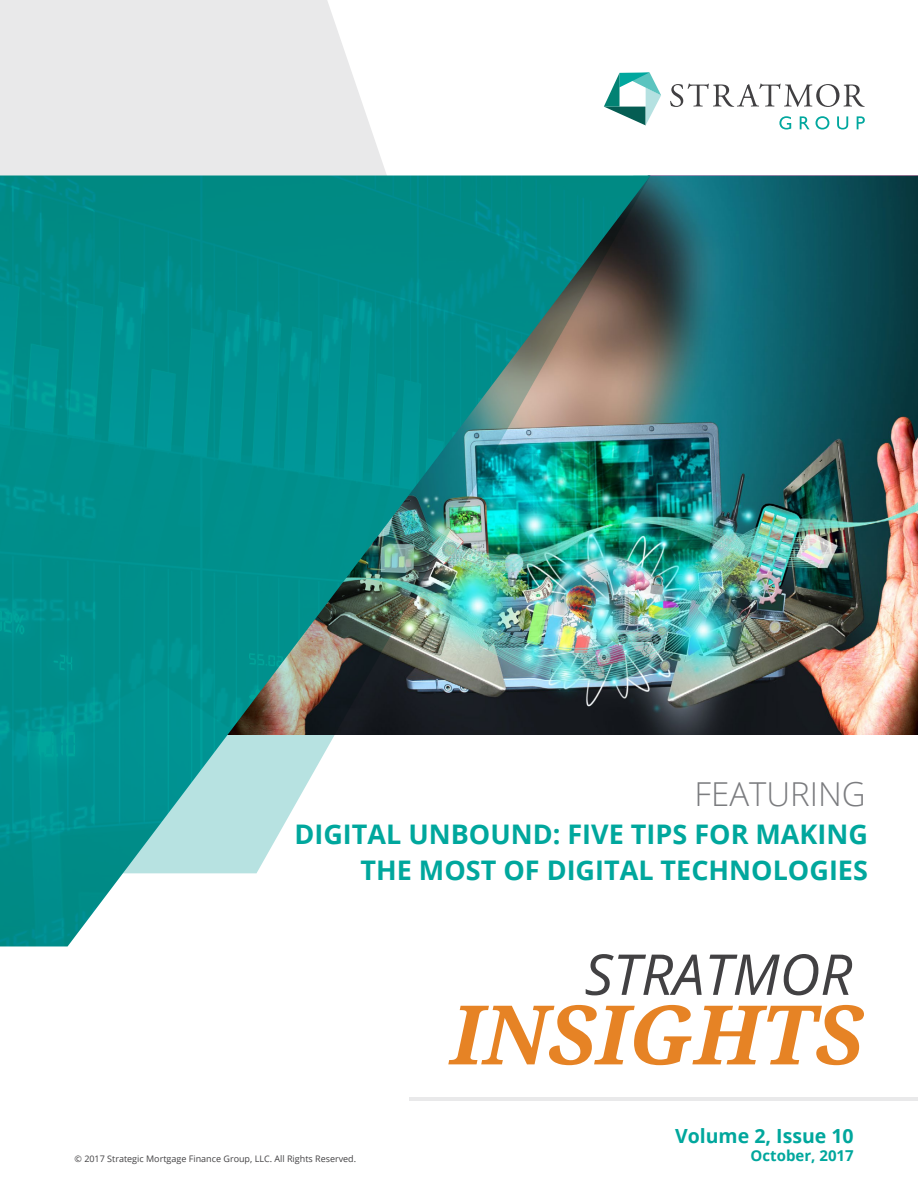
<style>
.page{position:relative;width:918px;height:1188px;background:#fff}
.page>*{position:absolute;margin:0;border:0;box-sizing:border-box;transform-origin:0 0}
.t1{font:300 33px "Open Sans";color:#7b7c7f}
.t2{font:700 27px/36px "Open Sans";color:#00a79d;text-align:right}
.t3{font:700 19.5px "Open Sans";color:#00a79d}
.t4{font:700 15px "Open Sans";color:#00a79d}
.t5{font:9px "Open Sans";color:#424143}
</style>
<div class="page">
<svg style="left:0;top:0;width:407px;height:176px;background:#ebebec"></svg>
<img style="left:650px;top:176px;width:268px;height:559px">
<img style="left:0;top:176px;width:650px;height:770px">
<hr style="left:409px;top:1098px;width:509px;height:3px;background:#e9e9ea">
<svg style="left:604px;top:72px;width:57px;height:53px"></svg>
<svg style="left:779px;top:116px;width:12px;height:14px"></svg>
<svg style="left:800px;top:116px;width:10px;height:13px"></svg>
<svg style="left:816px;top:116px;width:13px;height:14px"></svg>
<svg style="left:837px;top:116px;width:11px;height:14px"></svg>
<svg style="left:857px;top:116px;width:8px;height:13px"></svg>
<svg style="left:670px;top:83px;width:195px;height:24px"></svg>
<svg style="left:586px;top:954px;width:266px;height:41px"></svg>
<svg style="left:448px;top:1005px;width:416px;height:60px"></svg>
<p class="t1" style="left:695px;top:771px;width:173px">FEATURING</p>
<p class="t2" style="left:294px;top:816px;width:575px">DIGITAL UNBOUND: FIVE TIPS FOR MAKING<br>THE MOST OF DIGITAL TECHNOLOGIES</p>
<p class="t3" style="left:675px;top:1122px;width:180px">Volume 2, Issue 10</p>
<p class="t5" style="left:75px;top:1153px;width:283px">© 2017 Strategic Mortgage Finance Group, LLC. All Rights Reserved.</p>
<p class="t4" style="left:751px;top:1145px;width:105px">October, 2017</p>
</div>
